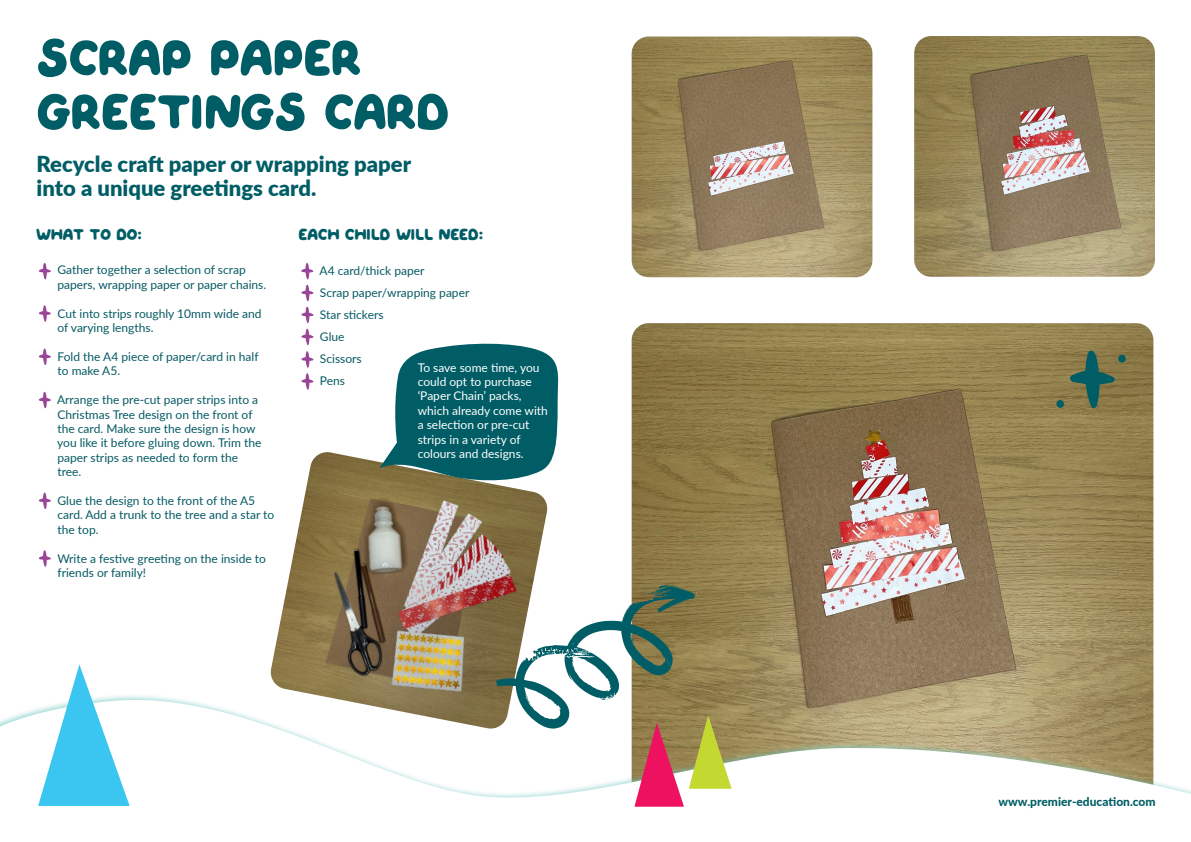
<style>
.page{position:relative;width:1191px;height:842px;background:#fff}
.page>*{position:absolute;margin:0;border:0;box-sizing:border-box;transform-origin:0 0}
.t1{font:50px "QUIRKYSPRING Regular";color:#005d65}
.t2{font:900 22px/24px "Lato";color:#005d65}
.t3{font:16px "QUIRKYSPRING Regular";color:#005d65}
.t4{font:12px/14.4px "Lato";color:#065a63}
.t5{font:12px/14.4px "Lato";color:#fff}
.t6{font:800 12px "Lato";color:#005d65}
</style>
<div class="page">
<img style="left:631px;top:323px;width:522px;height:365px">
<svg style="left:0;top:688px;width:1191px;height:109px"></svg>
<svg style="left:38px;top:664px;width:92px;height:142px"></svg>
<svg style="left:301px;top:263px;width:12px;height:16px"></svg>
<svg style="left:301px;top:285px;width:13px;height:16px"></svg>
<svg style="left:301px;top:307px;width:13px;height:16px"></svg>
<svg style="left:301px;top:329px;width:13px;height:16px"></svg>
<svg style="left:39px;top:263px;width:12px;height:16px"></svg>
<svg style="left:39px;top:305px;width:12px;height:17px"></svg>
<svg style="left:39px;top:348px;width:12px;height:17px"></svg>
<svg style="left:39px;top:392px;width:12px;height:16px"></svg>
<svg style="left:39px;top:492px;width:12px;height:17px"></svg>
<svg style="left:39px;top:550px;width:12px;height:17px"></svg>
<img style="left:269px;top:452px;width:279px;height:278px">
<img style="left:631px;top:37px;width:241px;height:240px">
<img style="left:914px;top:36px;width:241px;height:241px">
<svg style="left:496px;top:584px;width:235px;height:223px"></svg>
<svg style="left:1055px;top:350px;width:72px;height:58px;background:#6a724e"></svg>
<svg style="left:301px;top:351px;width:13px;height:39px"></svg>
<svg style="left:379px;top:343px;width:180px;height:140px;background:#2d767a"></svg>
<p class="t1" style="left:37px;top:20px;width:32px">SCRAP</p>
<p class="t1" style="left:209px;top:20px;width:32px">PAP</p>
<p class="t1" style="left:303px;top:20px;width:57px">ER</p>
<p class="t1" style="left:37px;top:74px;width:151px">GREETINGS</p>
<p class="t1" style="left:323px;top:74px;width:31px">CAR</p>
<p class="t1" style="left:416px;top:74px;width:34px">D</p>
<p class="t2" style="left:37px;top:151px;width:376px">Recycle craft paper or wrapping paper into a unique greetings card.</p>
<p class="t3" style="left:36px;top:222px;width:107px">WHAT TO DO:</p>
<p class="t4" style="left:58px;top:262px;width:210px">Gather together a selection of scrap papers, wrapping paper or paper chains.</p>
<p class="t4" style="left:58px;top:306px;width:206px">Cut into strips roughly 10mm wide and of varying lengths.</p>
<p class="t4" style="left:58px;top:349px;width:203px">Fold the A4 piece of paper/card in half to make A5.</p>
<p class="t4" style="left:57px;top:392px;width:206px">Arrange the pre-cut paper strips into a<br>Christmas Tree design on the front of the card. Make sure the design is how you like it before gluing down. Trim the paper strips as needed to form the tree.</p>
<p class="t4" style="left:58px;top:493px;width:218px">Glue the design to the front of the A5 card. Add a trunk to the tree and a star to the top.</p>
<p class="t4" style="left:57px;top:550px;width:210px">Write a festive greeting on the inside to friends or family!</p>
<p class="t3" style="left:298px;top:222px;width:186px">EACH CHILD WILL NEED:</p>
<p class="t4" style="left:319px;top:263px;width:106px">A4 card/thick paper</p>
<p class="t4" style="left:320px;top:285px;width:151px">Scrap paper/wrapping paper</p>
<p class="t4" style="left:320px;top:307px;width:65px">Star stickers</p>
<p class="t4" style="left:320px;top:329px;width:26px">Glue</p>
<p class="t4" style="left:320px;top:351px;width:43px">Scissors</p>
<p class="t4" style="left:320px;top:373px;width:27px">Pens</p>
<p class="t5" style="left:418px;top:360px;width:132px">To save some time, you could opt to purchase ‘Paper Chain’ packs, which already come with a selection or pre-cut strips in a variety of colours and designs.</p>
<p class="t6" style="left:998px;top:793px;width:159px">www.premier-education.com</p>
</div>
